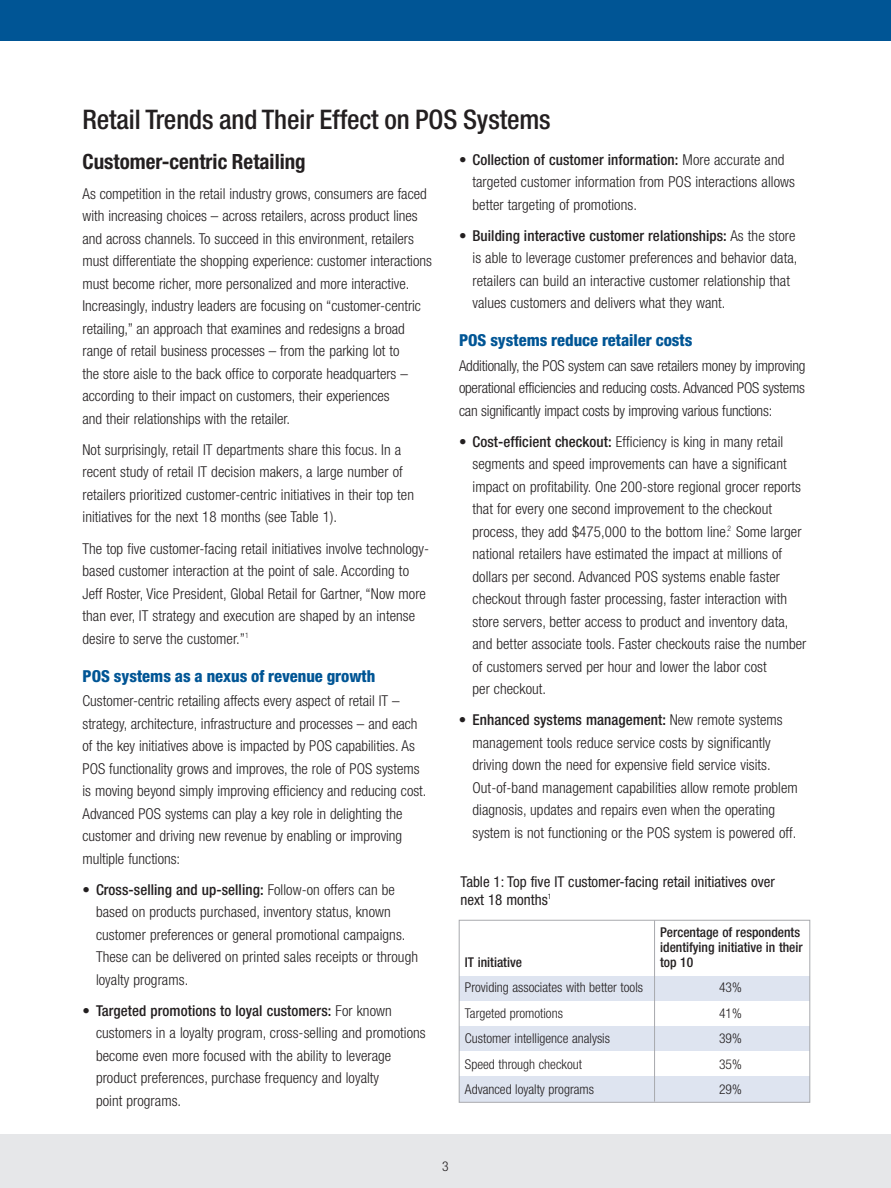
<style>
.page{position:relative;width:891px;height:1188px;background:#fff}
.page>*{position:absolute;margin:0;border:0;box-sizing:border-box;transform-origin:0 0}
.t1{font:500 condensed 27px "Helvetica Neue";letter-spacing:-.005em;color:#231f20}
.t2{font:700 condensed 21px "Helvetica Neue";color:#231f20}
.t3{font:800 condensed 16.5px "Helvetica Neue";color:#005595}
.t4{font:300 condensed 15px/22.5px "Helvetica Neue";letter-spacing:.005em;color:#231f20}
.t5{font:condensed 15px/18px "Helvetica Neue";color:#231f20}
.t6{font:300 condensed 13.5px "Helvetica Neue";color:#231f20}
.t7{font:500 condensed 13.5px/15px "Helvetica Neue";color:#231f20}
.s1{font-weight:500}
</style>
<div class="page">
<div style="left:0;top:0;width:891px;height:40px;background:#005595"></div>
<div style="left:0;top:1134px;width:891px;height:54px;background:#e6e7e9"></div>
<div style="left:459px;top:976px;width:351px;height:126px;background:#dee4f0"></div>
<div style="left:459px;top:1001px;width:351px;height:25px;background:#fff"></div>
<div style="left:459px;top:1051px;width:351px;height:25px;background:#fff"></div>
<hr style="left:654px;top:920px;width:1px;height:182px;background:#a8a9ad">
<div style="left:459px;top:920px;width:351px;height:182px;border:1px solid #a8a9ad"></div>
<h1 class="t1" style="left:82px;top:109px;width:470px">Retail Trends and Their Effect on POS Systems</h1>
<h2 class="t2" style="left:82px;top:154px;width:225px">Customer-centric Retailing</h2>
<p class="t4" style="left:82px;top:184px;width:351px">As competition in the retail industry grows, consumers are faced with increasing choices – across retailers, across product lines and across channels. To succeed in this environment, retailers must differentiate the shopping experience: customer interactions must become richer, more personalized and more interactive.<br>Increasingly, industry leaders are focusing on “customer-centric retailing,” an approach that examines and redesigns a broad range of retail business processes – from the parking lot to<br>the store aisle to the back office to corporate headquarters – according to their impact on customers, their experiences<br>and their relationships with the retailer.</p>
<p class="t4" style="left:82px;top:440px;width:333px">Not surprisingly, retail IT departments share this focus. In a recent study of retail IT decision makers, a large number of retailers prioritized customer-centric initiatives in their top ten initiatives for the next 18 months (see Table 1).</p>
<p class="t4" style="left:82px;top:538px;width:348px">The top five customer-facing retail initiatives involve technology&shy;based customer interaction at the point of sale. According to Jeff Roster, Vice President, Global Retail for Gartner, “Now more than ever, IT strategy and execution are shaped by an intense desire to serve the customer.”<sup>1</sup></p>
<p class="t3" style="left:82px;top:670px;width:294px">POS systems as a nexus of revenue growth</p>
<p class="t4" style="left:82px;top:691px;width:345px">Customer-centric retailing affects every aspect of retail IT – strategy, architecture, infrastructure and processes – and each of the key initiatives above is impacted by POS capabilities. As POS functionality grows and improves, the role of POS systems is moving beyond simply improving efficiency and reducing cost.<br>Advanced POS systems can play a key role in delighting the customer and driving new revenue by enabling or improving multiple functions:</p>
<p class="t4" style="left:96px;top:879px;width:324px;text-indent:-14px"><span class="s1">• Cross-selling and up-selling:</span> Follow-on offers can be based on products purchased, inventory status, known customer preferences or general promotional campaigns.<br>These can be delivered on printed sales receipts or through loyalty programs.</p>
<p class="t4" style="left:96px;top:1001px;width:331px;text-indent:-14px"><span class="s1">• Targeted promotions to loyal customers:</span> For known customers in a loyalty program, cross-selling and promotions become even more focused with the ability to leverage product preferences, purchase frequency and loyalty<br>point programs.</p>
<p class="t4" style="left:472px;top:149px;width:324px;text-indent:-13px"><span class="s1">• Collection of customer information:</span> More accurate and targeted customer information from POS interactions allows better targeting of promotions.</p>
<p class="t4" style="left:472px;top:225px;width:326px;text-indent:-13px"><span class="s1">• Building interactive customer relationships:</span> As the store is able to leverage customer preferences and behavior data, retailers can build an interactive customer relationship that values customers and delivers what they want.</p>
<p class="t3" style="left:459px;top:335px;width:235px">POS systems reduce retailer costs</p>
<p class="t4" style="left:459px;top:355px;width:348px;text-align:justify">Additionally, the POS system can save retailers money by improving operational efficiencies and reducing costs. Advanced POS systems can significantly impact costs by improving various functions:</p>
<p class="t4" style="left:472px;top:431px;width:335px;text-indent:-13px"><span class="s1">• Cost-efficient checkout:</span> Efficiency is king in many retail segments and speed improvements can have a significant impact on profitability. One 200-store regional grocer reports that for every one second improvement to the checkout process, they add $475,000 to the bottom line.<sup>2</sup> Some larger national retailers have estimated the impact at millions of dollars per second. Advanced POS systems enable faster checkout through faster processing, faster interaction with store servers, better access to product and inventory data, and better associate tools. Faster checkouts raise the number of customers served per hour and lower the labor cost<br>per checkout.</p>
<p class="t4" style="left:472px;top:710px;width:327px;text-indent:-14px"><span class="s1">• Enhanced systems management:</span> New remote systems management tools reduce service costs by significantly driving down the need for expensive field service visits.<br>Out-of-band management capabilities allow remote problem diagnosis, updates and repairs even when the operating system is not functioning or the POS system is powered off.</p>
<p class="t5" style="left:461px;top:874px;width:316px">Table 1: Top five IT customer-facing retail initiatives over next 18 months<sup>1</sup></p>
<p class="t7" style="left:660px;top:926px;width:144px">Percentage of respondents identifying initiative in their</p>
<p class="t7" style="left:465px;top:956px;width:59px">IT initiative</p>
<p class="t7" style="left:660px;top:956px;width:35px">top 10</p>
<p class="t6" style="left:465px;top:983px;width:180px">Providing associates with better tools</p>
<p class="t6" style="left:719px;top:983px;width:24px">43%</p>
<p class="t6" style="left:465px;top:1008px;width:100px">Targeted promotions</p>
<p class="t6" style="left:719px;top:1008px;width:24px">41%</p>
<p class="t6" style="left:465px;top:1034px;width:147px">Customer intelligence analysis</p>
<p class="t6" style="left:719px;top:1034px;width:24px">39%</p>
<p class="t6" style="left:465px;top:1059px;width:119px">Speed through checkout</p>
<p class="t6" style="left:719px;top:1059px;width:24px">35%</p>
<p class="t6" style="left:465px;top:1085px;width:131px">Advanced loyalty programs</p>
<p class="t6" style="left:719px;top:1085px;width:24px">29%</p>
<p class="t6" style="left:442px;top:1162px;width:8px">3</p>
</div>
